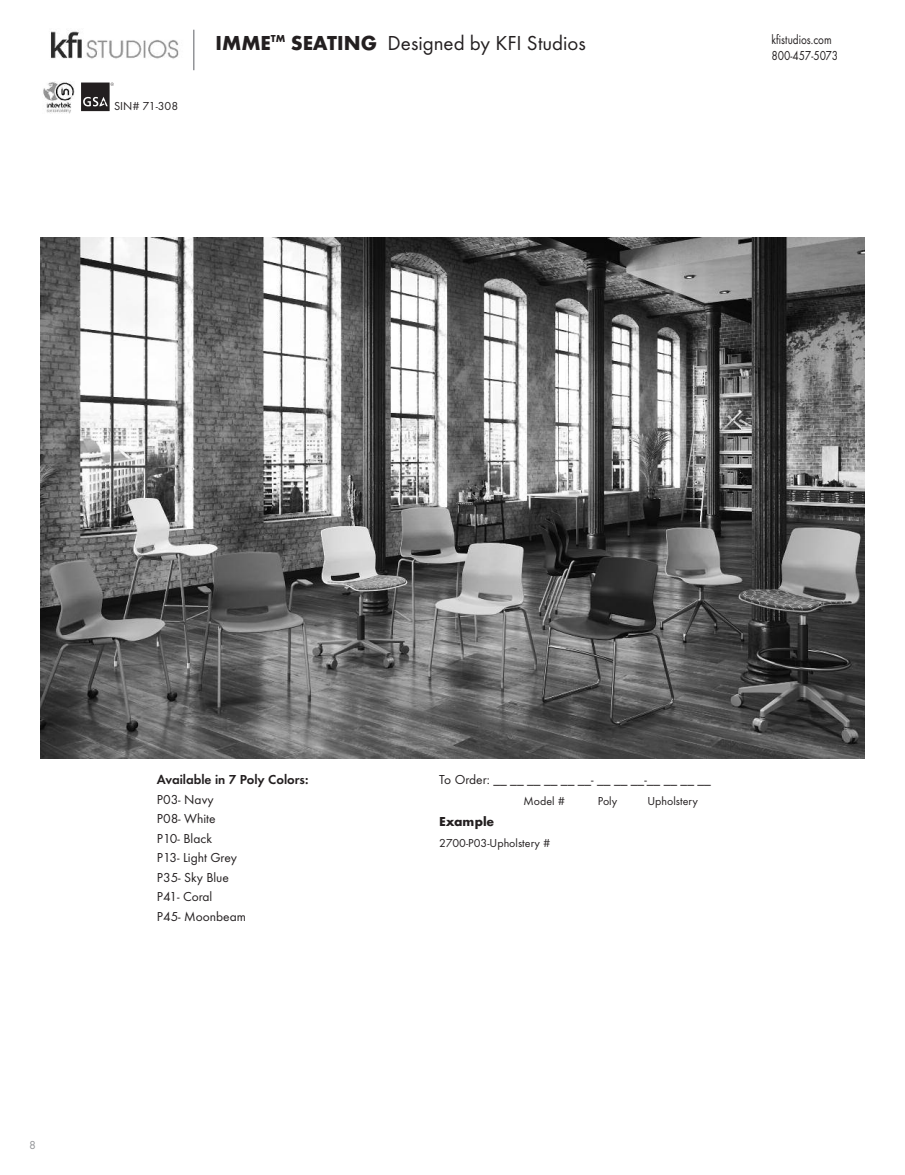
<style>
.page{position:relative;width:905px;height:1175px;background:#fff}
.page>*{position:absolute;margin:0;border:0;box-sizing:border-box;transform-origin:0 0}
.t1{font:21px "Futura T";color:#231f20}
.t2{font:13.5px/19.5px "Futura T";color:#231f20}
.t3{font:13.5px/16.2px "Futura T";color:#231f20;scale:.83 1}
.t4{font:600 13.5px "Futura T";color:#231f20}
.t5{font:700 13.5px "Futura T";color:#231f20}
.t6{font:12px "Futura T";color:#231f20}
.t7{font:12px "Futura T";color:#939598}
.s1{font-weight:700}
</style>
<div class="page">
<img style="left:40px;top:238px;width:824px;height:521px">
<img style="left:51px;top:30px;width:128px;height:29px">
<hr style="left:193px;top:30px;width:1px;height:40px;background:#939598">
<svg style="left:81px;top:82px;width:33px;height:29px"></svg>
<img style="left:43px;top:81px;width:32px;height:32px">
<p class="t6" style="left:114px;top:99px;width:66px">SIN# 71-308</p>
<h1 class="t1" style="left:216px;top:30px;width:372px"><span class="s1">IMME</span><sup>TM</sup> <span class="s1">SEATING</span> Designed by KFI Studios</h1>
<p class="t3" style="left:771px;top:31px;width:82px">kfistudios.com<br>800-457-5073</p>
<p class="t7" style="left:29px;top:1138px;width:8px">8</p>
<p class="t4" style="left:157px;top:771px;width:153px">Available in 7 Poly Colors:</p>
<p class="t2" style="left:157px;top:789px;width:91px">P03- Navy<br>P08- White<br>P10- Black<br>P13- Light Grey<br>P35- Sky Blue<br>P41- Coral<br>P45- Moonbeam</p>
<p class="t2" style="left:439px;top:769px;width:273px">To Order: __ __ __ __ __ __- __ __ __-__ __ __ __</p>
<p class="t6" style="left:523px;top:794px;width:43px">Model #</p>
<p class="t6" style="left:598px;top:794px;width:21px">Poly</p>
<p class="t6" style="left:647px;top:794px;width:52px">Upholstery</p>
<p class="t5" style="left:439px;top:813px;width:57px">Example</p>
<p class="t6" style="left:439px;top:836px;width:113px">2700-P03-Upholstery #</p>
</div>
